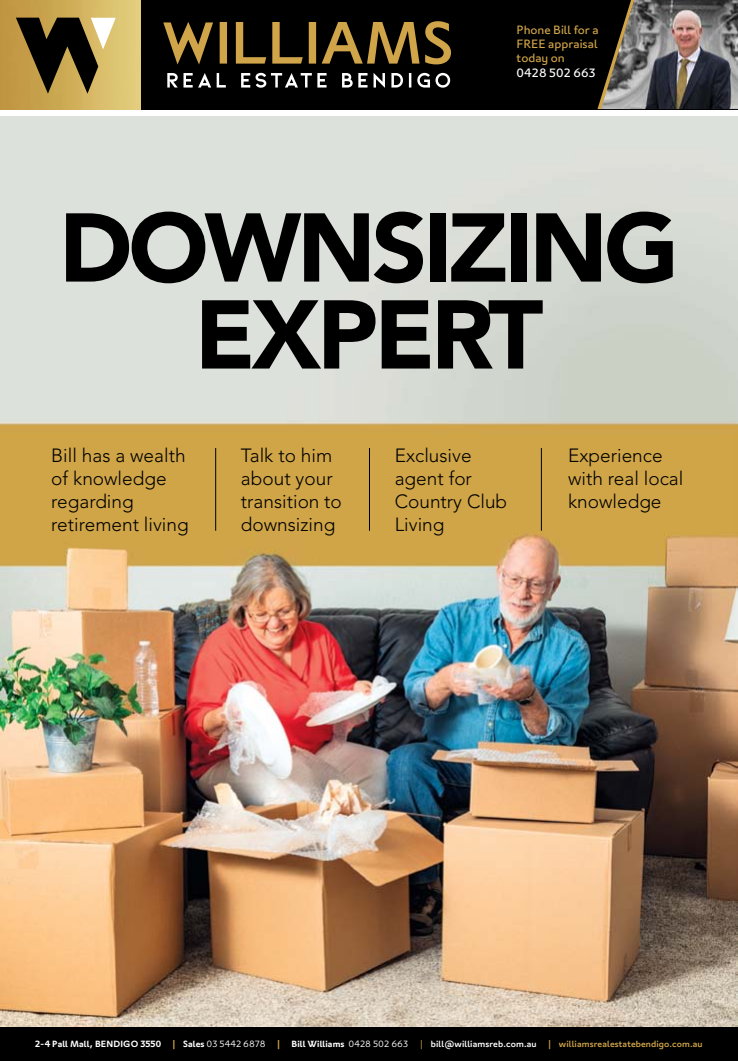
<style>
.page{position:relative;width:738px;height:1061px;background:#fff}
.page>*{position:absolute;margin:0;border:0;box-sizing:border-box;transform-origin:0 0}
.t1{font:900 96.3px/86.9px "Avenir LT";letter-spacing:-.04em;color:#000;text-align:center}
.t2{font:300 19px/22.8px "Avenir LT";color:#000}
.t3{font:12px/14.4px "London";color:#d0a448;text-align:justify}
.t4{font:12px "London";letter-spacing:.01em;color:#fff}
.t5{font:600 9px "London";letter-spacing:.01em;color:#fff}
.t6{font:500 9px "London";letter-spacing:.01em;color:#d0a448}
.t7{font:500 9px "London";letter-spacing:.01em;color:#fff}
.t8{font:300 9px "London";letter-spacing:.01em;color:#fff}
.t9{font:600 9px "London";color:#d0a448}
.s1{font-weight:600;color:#d0a448}
.s2{font-weight:600}
.s3{font-weight:300}
.s4{font-weight:300;color:#d0a448}
</style>
<div class="page">
<div style="left:140px;top:0;width:597px;height:109px;background:#000"></div>
<img style="left:0;top:0;width:140px;height:109px">
<svg style="left:16px;top:18px;width:100px;height:76px;background:#78673b"></svg>
<svg style="left:167px;top:73px;width:283px;height:15px"></svg>
<svg style="left:163px;top:21px;width:287px;height:43px"></svg>
<div style="left:0;top:1026px;width:737px;height:34px;background:#000"></div>
<img style="left:633px;top:0;width:104px;height:109px">
<svg style="left:597px;top:0;width:36px;height:109px"></svg>
<img style="left:0;top:116px;width:737px;height:910px">
<hr style="left:215px;top:448px;width:1px;height:82px;background:#000">
<hr style="left:369px;top:448px;width:1px;height:82px;background:#000">
<hr style="left:540px;top:448px;width:1px;height:82px;background:#000">
<p class="t3" style="left:516px;top:22px;width:84px">Phone Bill for a FREE appraisal today on</p>
<p class="t4" style="left:516px;top:65px;width:80px">0428 502 663</p>
<h1 class="t1" style="left:59px;top:204px;width:621px">DOWNSIZING<br>EXPERT</h1>
<p class="t2" style="left:51px;top:444px;width:139px">Bill has a wealth of knowledge regarding retirement living</p>
<p class="t2" style="left:241px;top:444px;width:102px">Talk to him about your transition to downsizing</p>
<p class="t2" style="left:394px;top:444px;width:114px">Exclusive agent for<br>Country Club<br>Living</p>
<p class="t2" style="left:567px;top:444px;width:117px">Experience with real local knowledge</p>
<p class="t5" style="left:35px;top:1038px;width:127px">2-4 Pall Mall, BENDIGO 3550</p>
<p class="t8" style="left:172px;top:1038px;width:94px"><span class="s1">|</span> <span class="s2">Sales</span> 03 5442 6878</p>
<p class="t9" style="left:277px;top:1038px;width:5px">|</p>
<p class="t5" style="left:291px;top:1038px;width:118px">Bill Williams <span class="s3">0428 502 663</span></p>
<p class="t7" style="left:419px;top:1038px;width:118px"><span class="s4">|</span> bill@williamsreb.com.au</p>
<p class="t6" style="left:547px;top:1038px;width:156px">| williamsrealestatebendigo.com.au</p>
</div>
